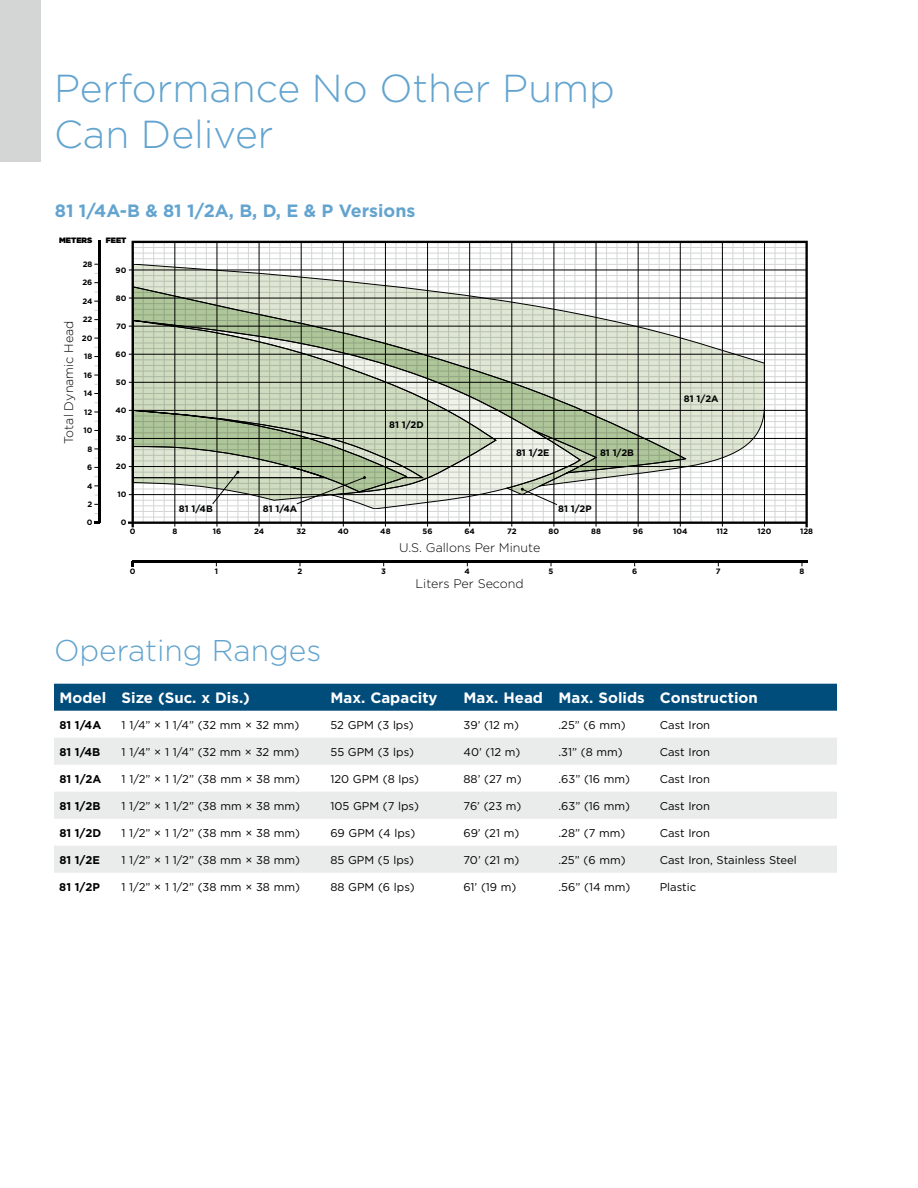
<style>
.page{position:relative;width:918px;height:1188px;background:#fff}
.page>*{position:absolute;margin:0;border:0;box-sizing:border-box;transform-origin:0 0}
.t1{font:300 39px/46.8px "Gotham";color:#62a4cf}
.t2{font:300 30px "Gotham";color:#62a4cf}
.t3{font:700 17.85px "Gotham";color:#62a4cf}
.t4{font:700 15px "Gotham";color:#fff}
.t5{font:300 12.45px "Gotham";color:#000}
.t6{font:11.25px "Gotham";color:#000}
.t7{font:700 11.25px "Gotham";color:#000}
.t8{font:700 9.3px "Gotham";color:#000}
.t9{font:700 7.8px "Gotham";color:#000}
.t10{font:900 7.8px "Gotham";color:#000}
</style>
<div class="page">
<hr style="left:98px;top:241px;width:2px;height:282px;background:#000">
<svg style="left:128px;top:241px;width:680px;height:286px"></svg>
<hr style="left:133px;top:561px;width:675px;height:2px;background:#000">
<hr style="left:129px;top:270px;width:678px;height:1px;background:#000">
<hr style="left:129px;top:298px;width:678px;height:1px;background:#000">
<hr style="left:129px;top:326px;width:678px;height:1px;background:#000">
<hr style="left:129px;top:354px;width:678px;height:1px;background:#000">
<hr style="left:129px;top:382px;width:678px;height:1px;background:#000">
<hr style="left:129px;top:410px;width:678px;height:1px;background:#000">
<hr style="left:129px;top:438px;width:678px;height:1px;background:#000">
<hr style="left:129px;top:466px;width:678px;height:1px;background:#000">
<hr style="left:129px;top:494px;width:678px;height:1px;background:#000">
<svg style="left:133px;top:486px;width:447px;height:23px"></svg>
<svg style="left:133px;top:264px;width:632px;height:222px"></svg>
<svg style="left:133px;top:335px;width:290px;height:169px;background:#b0bba4"></svg>
<svg style="left:506px;top:429px;width:90px;height:76px"></svg>
<div style="left:54px;top:684px;width:783px;height:27px;background:#004c7b"></div>
<svg style="left:54px;top:738px;width:783px;height:135px;fill:#eaebeb"></svg>
<div style="left:0;top:0;width:40px;height:162px;background:#d4d6d6"></div>
<h1 class="t1" style="left:54px;top:63px;width:562px">Performance No Other Pump<br>Can Deliver</h1>
<h3 class="t3" style="left:55px;top:199px;width:362px">81 1/4A-B &amp; 81 1/2A, B, D, E &amp; P Versions</h3>
<p class="t10" style="left:59px;top:235px;width:35px">METERS</p>
<p class="t10" style="left:106px;top:235px;width:22px">FEET</p>
<p class="t9" style="left:83px;top:259px;width:11px">28</p>
<p class="t9" style="left:82px;top:278px;width:12px">26</p>
<p class="t9" style="left:82px;top:296px;width:12px">24</p>
<p class="t9" style="left:83px;top:314px;width:11px">22</p>
<p class="t5" style="left:61px;top:444px;width:125px;rotate:-90deg">Total Dynamic Head</p>
<p class="t9" style="left:82px;top:333px;width:12px">20</p>
<p class="t9" style="left:84px;top:351px;width:10px">18</p>
<p class="t9" style="left:84px;top:370px;width:10px">16</p>
<p class="t9" style="left:84px;top:388px;width:10px">14</p>
<p class="t9" style="left:84px;top:407px;width:10px">12</p>
<p class="t9" style="left:83px;top:425px;width:10px">10</p>
<p class="t9" style="left:88px;top:444px;width:6px">8</p>
<p class="t9" style="left:87px;top:462px;width:7px">6</p>
<p class="t9" style="left:87px;top:481px;width:7px">4</p>
<p class="t9" style="left:88px;top:499px;width:6px">2</p>
<p class="t9" style="left:87px;top:517px;width:7px">0</p>
<p class="t9" style="left:116px;top:265px;width:12px">90</p>
<p class="t9" style="left:116px;top:293px;width:12px">80</p>
<p class="t9" style="left:116px;top:321px;width:12px">70</p>
<p class="t9" style="left:116px;top:349px;width:12px">60</p>
<p class="t9" style="left:116px;top:377px;width:12px">50</p>
<p class="t9" style="left:115px;top:405px;width:13px">40</p>
<p class="t9" style="left:116px;top:433px;width:12px">30</p>
<p class="t9" style="left:116px;top:461px;width:12px">20</p>
<p class="t9" style="left:117px;top:489px;width:10px">10</p>
<p class="t9" style="left:121px;top:517px;width:7px">0</p>
<p class="t8" style="left:389px;top:418px;width:36px">81 1/2D</p>
<p class="t8" style="left:516px;top:446px;width:35px">81 1/2E</p>
<p class="t8" style="left:600px;top:446px;width:35px">81 1/2B</p>
<p class="t8" style="left:179px;top:502px;width:35px">81 1/4B</p>
<p class="t8" style="left:263px;top:502px;width:36px">81 1/4A</p>
<p class="t8" style="left:558px;top:502px;width:35px">81 1/2P</p>
<p class="t8" style="left:684px;top:392px;width:36px">81 1/2A</p>
<p class="t9" style="left:130px;top:527px;width:7px">0</p>
<p class="t9" style="left:172px;top:527px;width:6px">8</p>
<p class="t9" style="left:213px;top:527px;width:10px">16</p>
<p class="t9" style="left:254px;top:527px;width:12px">24</p>
<p class="t9" style="left:296px;top:527px;width:11px">32</p>
<p class="t9" style="left:338px;top:527px;width:13px">40</p>
<p class="t9" style="left:380px;top:527px;width:12px">48</p>
<p class="t9" style="left:423px;top:527px;width:12px">56</p>
<p class="t9" style="left:464px;top:527px;width:12px">64</p>
<p class="t9" style="left:507px;top:527px;width:11px">72</p>
<p class="t9" style="left:549px;top:527px;width:12px">80</p>
<p class="t9" style="left:591px;top:527px;width:11px">88</p>
<p class="t9" style="left:633px;top:527px;width:12px">96</p>
<p class="t9" style="left:673px;top:527px;width:16px">104</p>
<p class="t9" style="left:717px;top:527px;width:13px">112</p>
<p class="t9" style="left:758px;top:527px;width:15px">120</p>
<p class="t9" style="left:800px;top:527px;width:15px">128</p>
<p class="t5" style="left:399px;top:539px;width:143px">U.S. Gallons Per Minute</p>
<p class="t9" style="left:130px;top:566px;width:7px">0</p>
<p class="t9" style="left:215px;top:566px;width:5px">1</p>
<p class="t9" style="left:298px;top:566px;width:6px">2</p>
<p class="t9" style="left:381px;top:566px;width:6px">3</p>
<p class="t9" style="left:465px;top:566px;width:7px">4</p>
<p class="t9" style="left:549px;top:566px;width:6px">5</p>
<p class="t9" style="left:632px;top:566px;width:7px">6</p>
<p class="t9" style="left:716px;top:566px;width:6px">7</p>
<p class="t9" style="left:800px;top:566px;width:6px">8</p>
<p class="t5" style="left:416px;top:576px;width:110px">Liters Per Second</p>
<h2 class="t2" style="left:54px;top:632px;width:269px">Operating Ranges</h2>
<h3 class="t4" style="left:59px;top:688px;width:192px">Model Size (Suc. x Dis.)</h3>
<h3 class="t4" style="left:330px;top:688px;width:109px">Max. Capacity</h3>
<h3 class="t4" style="left:464px;top:688px;width:296px">Max. Head Max. Solids Construction</h3>
<p class="t7" style="left:59px;top:717px;width:43px">81 1/4A</p>
<p class="t6" style="left:122px;top:718px;width:179px">1 1/4” × 1 1/4” (32 mm × 32 mm)</p>
<p class="t6" style="left:330px;top:718px;width:85px">52 GPM (3 lps)</p>
<p class="t6" style="left:464px;top:718px;width:57px">39’ (12 m)</p>
<p class="t6" style="left:559px;top:718px;width:69px">.25” (6 mm)</p>
<p class="t6" style="left:660px;top:718px;width:52px">Cast Iron</p>
<p class="t7" style="left:59px;top:744px;width:43px">81 1/4B</p>
<p class="t6" style="left:122px;top:745px;width:179px">1 1/4” × 1 1/4” (32 mm × 32 mm)</p>
<p class="t6" style="left:330px;top:745px;width:85px">55 GPM (3 lps)</p>
<p class="t6" style="left:464px;top:745px;width:58px">40’ (12 m)</p>
<p class="t6" style="left:559px;top:745px;width:66px">.31” (8 mm)</p>
<p class="t6" style="left:660px;top:745px;width:52px">Cast Iron</p>
<p class="t7" style="left:59px;top:771px;width:43px">81 1/2A</p>
<p class="t6" style="left:122px;top:772px;width:180px">1 1/2” × 1 1/2” (38 mm × 38 mm)</p>
<p class="t6" style="left:330px;top:772px;width:90px">120 GPM (8 lps)</p>
<p class="t6" style="left:464px;top:772px;width:60px">88’ (27 m)</p>
<p class="t6" style="left:559px;top:772px;width:73px">.63” (16 mm)</p>
<p class="t6" style="left:660px;top:772px;width:52px">Cast Iron</p>
<p class="t7" style="left:59px;top:798px;width:43px">81 1/2B</p>
<p class="t6" style="left:122px;top:799px;width:180px">1 1/2” × 1 1/2” (38 mm × 38 mm)</p>
<p class="t6" style="left:330px;top:799px;width:90px">105 GPM (7 lps)</p>
<p class="t6" style="left:464px;top:799px;width:60px">76’ (23 m)</p>
<p class="t6" style="left:559px;top:799px;width:73px">.63” (16 mm)</p>
<p class="t6" style="left:660px;top:799px;width:52px">Cast Iron</p>
<p class="t7" style="left:59px;top:825px;width:43px">81 1/2D</p>
<p class="t6" style="left:122px;top:826px;width:180px">1 1/2” × 1 1/2” (38 mm × 38 mm)</p>
<p class="t6" style="left:330px;top:826px;width:86px">69 GPM (4 lps)</p>
<p class="t6" style="left:464px;top:826px;width:57px">69’ (21 m)</p>
<p class="t6" style="left:559px;top:826px;width:68px">.28” (7 mm)</p>
<p class="t6" style="left:660px;top:826px;width:52px">Cast Iron</p>
<p class="t7" style="left:59px;top:852px;width:42px">81 1/2E</p>
<p class="t6" style="left:122px;top:853px;width:180px">1 1/2” × 1 1/2” (38 mm × 38 mm)</p>
<p class="t6" style="left:330px;top:853px;width:85px">85 GPM (5 lps)</p>
<p class="t6" style="left:464px;top:853px;width:57px">70’ (21 m)</p>
<p class="t6" style="left:559px;top:853px;width:69px">.25” (6 mm)</p>
<p class="t6" style="left:660px;top:853px;width:139px">Cast Iron, Stainless Steel</p>
<p class="t7" style="left:59px;top:879px;width:42px">81 1/2P</p>
<p class="t6" style="left:122px;top:880px;width:180px">1 1/2” × 1 1/2” (38 mm × 38 mm)</p>
<p class="t6" style="left:330px;top:880px;width:86px">88 GPM (6 lps)</p>
<p class="t6" style="left:463px;top:880px;width:55px">61’ (19 m)</p>
<p class="t6" style="left:558px;top:880px;width:74px">.56” (14 mm)</p>
<p class="t6" style="left:660px;top:880px;width:38px">Plastic</p>
</div>
